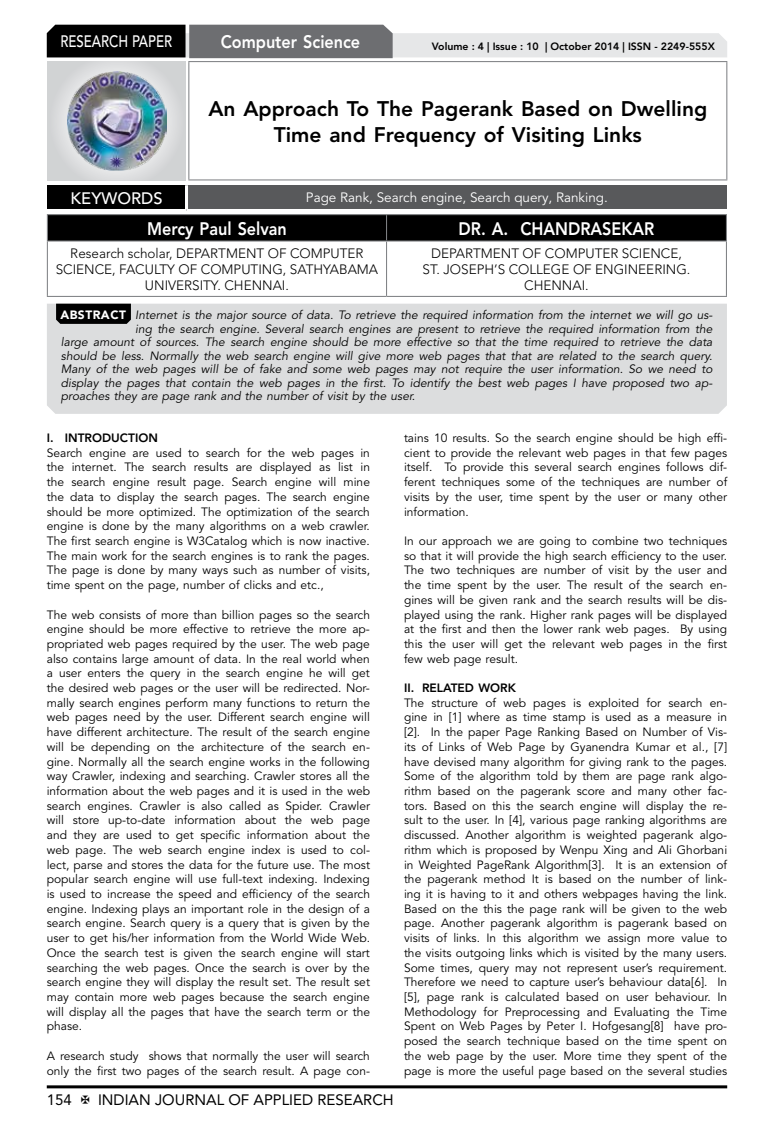
<style>
.page{position:relative;width:774px;height:1136px;background:#fff}
.page>*{position:absolute;margin:0;border:0;box-sizing:border-box;transform-origin:0 0}
.t1{font:800 21px/26.2px "Avenir LT Std";color:#000;text-align:center}
.t2{font:800 18px "Avenir LT Std";color:#fff;scale:.9 1}
.t3{font:500 16.5px "Avenir LT Std";color:#fff;scale:.8 1}
.t4{font:500 16.5px "Avenir LT Std";color:#fff}
.t5{font:15px "Avenir LT Std";color:#000}
.t6{font:300 13.5px/16.2px "Avenir LT Std";color:#000;text-align:center}
.t7{font:13.5px "Avenir LT Std";color:#fff}
.t8{font:12px/14.7px "Avenir LT Std";color:#000;text-align:justify}
.t9{font:italic 12px "Avenir LT Std";color:#000}
.t10{font:800 12px "Avenir LT Std";color:#000}
.t11{font:800 10.5px "Avenir LT Std";color:#000}
.s1{font-weight:900;font-style:normal;color:#fff}
</style>
<div class="page">
<hr style="left:47px;top:1085px;width:680px;height:3px;background:#000">
<div style="left:48px;top:62px;width:137px;height:118px;background:linear-gradient(to right,#d9dadb,#d9dadb)"></div>
<img style="left:68px;top:71px;width:99px;height:100px">
<svg style="left:47px;top:25px;width:680px;height:33px;background:#979899"></svg>
<hr style="left:188px;top:61px;width:539px;height:1px;background:#808285">
<hr style="left:188px;top:62px;width:1px;height:117px;background:#808285">
<hr style="left:726px;top:62px;width:1px;height:117px;background:#808285">
<hr style="left:188px;top:179px;width:539px;height:1px;background:#808285">
<hr style="left:47px;top:214px;width:339px;height:1px;background:#808285">
<hr style="left:386px;top:214px;width:341px;height:1px;background:#808285">
<div style="left:47px;top:215px;width:680px;height:25px;background:#000"></div>
<hr style="left:47px;top:240px;width:339px;height:1px;background:#808285">
<hr style="left:47px;top:241px;width:1px;height:55px;background:#808285">
<hr style="left:386px;top:240px;width:341px;height:1px;background:#808285">
<hr style="left:386px;top:241px;width:1px;height:55px;background:#808285">
<hr style="left:726px;top:241px;width:1px;height:55px;background:#808285">
<hr style="left:47px;top:296px;width:339px;height:1px;background:#808285">
<hr style="left:386px;top:296px;width:341px;height:1px;background:#808285">
<div style="left:47px;top:185px;width:139px;height:25px;background:#000"></div>
<div style="left:186px;top:185px;width:541px;height:25px;background:#58595b"></div>
<hr style="left:185px;top:185px;width:3px;height:24px;background:#fff">
<hr style="left:47px;top:209px;width:139px;height:3px;background:#fff">
<hr style="left:186px;top:209px;width:541px;height:3px;background:#fff">
<div style="left:47px;top:303px;width:680px;height:111px;background:#dcddde"></div>
<svg style="left:56px;top:303px;width:75px;height:21px;background:#0b0b0b"></svg>
<h3 class="t3" style="left:60px;top:32px;width:139px">RESEARCH PAPER</h3>
<h2 class="t2" style="left:221px;top:31px;width:156px">Computer Science</h2>
<p class="t11" style="left:432px;top:41px;width:284px">Volume : 4 | Issue : 10 | October 2014 | ISSN - 2249-555X</p>
<h1 class="t1" style="left:208px;top:95px;width:500px">An Approach To The Pagerank Based on Dwelling<br>Time and Frequency of Visiting Links</h1>
<h3 class="t4" style="left:71px;top:189px;width:94px">KEYWORDS</h3>
<p class="t7" style="left:306px;top:189px;width:303px">Page Rank, Search engine, Search query, Ranking.</p>
<h2 class="t2" style="left:147px;top:218px;width:157px">Mercy Paul Selvan</h2>
<h2 class="t2" style="left:458px;top:218px;width:219px">DR. A. CHANDRASEKAR</h2>
<p class="t6" style="left:56px;top:245px;width:324px">Research scholar, DEPARTMENT OF COMPUTER<br>SCIENCE, FACULTY OF COMPUTING, SATHYABAMA<br>UNIVERSITY. CHENNAI.</p>
<p class="t6" style="left:423px;top:245px;width:269px">DEPARTMENT OF COMPUTER SCIENCE,<br>ST. JOSEPH’S COLLEGE OF ENGINEERING.<br>CHENNAI.</p>
<p class="t9" style="left:60px;top:308px;width:654px"><span class="s1">ABSTRACT</span> Internet is the major source of data. To retrieve the required information from the internet we will go us-</p>
<p class="t9" style="left:135px;top:321px;width:579px">ing the search engine. Several search engines are present to retrieve the required information from the</p>
<p class="t9" style="left:61px;top:335px;width:653px">large amount of sources. The search engine should be more effective so that the time required to retrieve the data</p>
<p class="t9" style="left:61px;top:348px;width:653px">should be less. Normally the web search engine will give more web pages that that are related to the search query.</p>
<p class="t9" style="left:61px;top:362px;width:653px">Many of the web pages will be of fake and some web pages may not require the user information. So we need to</p>
<p class="t9" style="left:61px;top:375px;width:653px">display the pages that contain the web pages in the first. To identify the best web pages I have proposed two ap-</p>
<p class="t9" style="left:61px;top:389px;width:356px">proaches they are page rank and the number of visit by the user.</p>
<p class="t10" style="left:47px;top:430px;width:113px">I. INTRODUCTION</p>
<p class="t8" style="left:47px;top:445px;width:325px">Search engine are used to search for the web pages in the internet. The search results are displayed as list in the search engine result page. Search engine will mine the data to display the search pages. The search engine should be more optimized. The optimization of the search engine is done by the many algorithms on a web crawler.<br>The first search engine is W3Catalog which is now inactive.<br>The main work for the search engines is to rank the pages.<br>The page is done by many ways such as number of visits, time spent on the page, number of clicks and etc.,</p>
<p class="t8" style="left:47px;top:607px;width:325px">The web consists of more than billion pages so the search engine should be more effective to retrieve the more ap&shy;propriated web pages required by the user. The web page also contains large amount of data. In the real world when a user enters the query in the search engine he will get the desired web pages or the user will be redirected. Nor&shy;mally search engines perform many functions to return the web pages need by the user. Different search engine will have different architecture. The result of the search engine will be depending on the architecture of the search en&shy;gine. Normally all the search engine works in the following way Crawler, indexing and searching. Crawler stores all the information about the web pages and it is used in the web search engines. Crawler is also called as Spider. Crawler will store up-to-date information about the web page and they are used to get specific information about the web page. The web search engine index is used to col&shy;lect, parse and stores the data for the future use. The most popular search engine will use full-text indexing. Indexing is used to increase the speed and efficiency of the search engine. Indexing plays an important role in the design of a search engine. Search query is a query that is given by the user to get his/her information from the World Wide Web.<br>Once the search test is given the search engine will start searching the web pages. Once the search is over by the search engine they will display the result set. The result set may contain more web pages because the search engine will display all the pages that have the search term or the phase.</p>
<p class="t8" style="left:47px;top:1048px;width:325px">A research study shows that normally the user will search only the first two pages of the search result. A page con-</p>
<p class="t8" style="left:404px;top:431px;width:325px">tains 10 results. So the search engine should be high effi&shy;cient to provide the relevant web pages in that few pages itself. To provide this several search engines follows dif&shy;ferent techniques some of the techniques are number of visits by the user, time spent by the user or many other information.</p>
<p class="t8" style="left:404px;top:533px;width:325px">In our approach we are going to combine two techniques so that it will provide the high search efficiency to the user.<br>The two techniques are number of visit by the user and the time spent by the user. The result of the search en&shy;gines will be given rank and the search results will be dis&shy;played using the rank. Higher rank pages will be displayed at the first and then the lower rank web pages. By using this the user will get the relevant web pages in the first few web page result.</p>
<p class="t10" style="left:404px;top:680px;width:113px">II. RELATED WORK</p>
<p class="t8" style="left:404px;top:695px;width:325px">The structure of web pages is exploited for search en&shy;gine in [1] where as time stamp is used as a measure in [2]. In the paper Page Ranking Based on Number of Vis&shy;its of Links of Web Page by Gyanendra Kumar et al., [7] have devised many algorithm for giving rank to the pages.<br>Some of the algorithm told by them are page rank algo&shy;rithm based on the pagerank score and many other fac&shy;tors. Based on this the search engine will display the re&shy;sult to the user. In [4], various page ranking algorithms are discussed. Another algorithm is weighted pagerank algo&shy;rithm which is proposed by Wenpu Xing and Ali Ghorbani in Weighted PageRank Algorithm[3]. It is an extension of the pagerank method It is based on the number of link&shy;ing it is having to it and others webpages having the link.<br>Based on the this the page rank will be given to the web page. Another pagerank algorithm is pagerank based on visits of links. In this algorithm we assign more value to the visits outgoing links which is visited by the many users.<br>Some times, query may not represent user’s requirement.<br>Therefore we need to capture user’s behaviour data[6]. In [5], page rank is calculated based on user behaviour. In Methodology for Preprocessing and Evaluating the Time Spent on Web Pages by Peter I. Hofgesang[8] have pro&shy;posed the search technique based on the time spent on the web page by the user. More time they spent of the page is more the useful page based on the several studies</p>
<p class="t5" style="left:47px;top:1090px;width:27px">154</p>
<p class="t5" style="left:98px;top:1090px;width:297px">INDIAN JOURNAL OF APPLIED RESEARCH</p>
</div>
